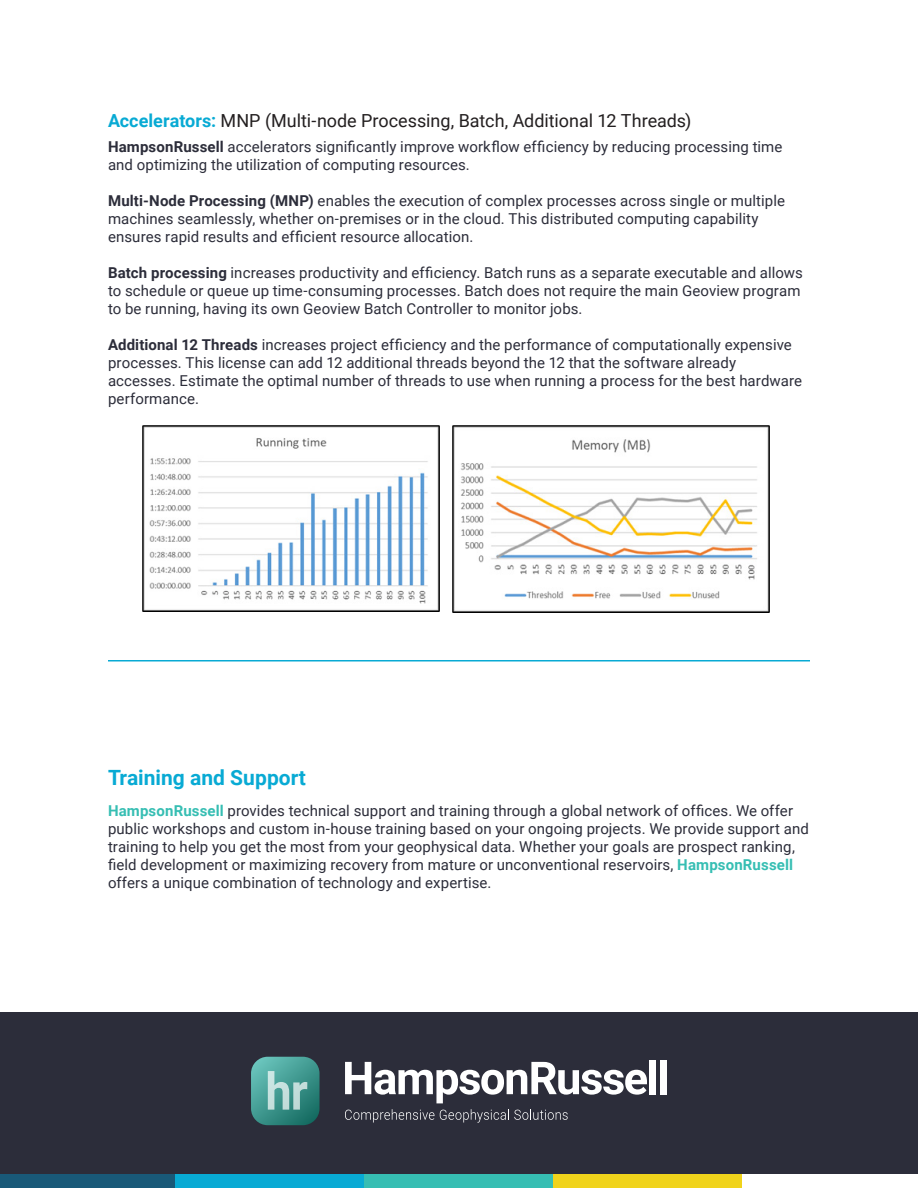
<style>
.page{position:relative;width:918px;height:1188px;background:#fff}
.page>*{position:absolute;margin:0;border:0;box-sizing:border-box;transform-origin:0 0}
.t1{font:700 21px "Roboto";color:#08aad4}
.t2{font:18px "Roboto";letter-spacing:-.005em;color:#231f20}
.t3{font:15px/18px "Roboto";letter-spacing:.005em;color:#2c2d3a}
.s1{font-weight:700;color:#08aad4}
.s2{font-weight:700}
.s3{font-weight:700;color:#36beb3}
</style>
<div class="page">
<div style="left:0;top:1174px;width:176px;height:14px;background:#195978"></div>
<div style="left:176px;top:1174px;width:188px;height:14px;background:#08aad4"></div>
<div style="left:364px;top:1174px;width:190px;height:14px;background:#36beb3"></div>
<div style="left:554px;top:1174px;width:188px;height:14px;background:#f0d31b"></div>
<div style="left:0;top:1012px;width:918px;height:162px;background:#2c2d3a"></div>
<svg style="left:345px;top:1109px;width:89px;height:14px"></svg>
<svg style="left:440px;top:1109px;width:128px;height:14px"></svg>
<svg style="left:345px;top:1062px;width:302px;height:41px"></svg>
<div style="left:650px;top:1060px;width:6px;height:34px;background:#fff"></div>
<div style="left:660px;top:1060px;width:7px;height:34px;background:#fff"></div>
<svg style="left:251px;top:1057px;width:69px;height:68px;background:#3f978e"></svg>
<svg style="left:268px;top:1071px;width:39px;height:39px;background:#7ab7b0"></svg>
<hr style="left:108px;top:660px;width:702px;height:2px;background:#08aad4">
<img style="left:142px;top:426px;width:297px;height:186px">
<img style="left:453px;top:426px;width:317px;height:186px">
<p class="t2" style="left:108px;top:108px;width:585px"><span class="s1">Accelerators:</span> MNP (Multi-node Processing, Batch, Additional 12 Threads)</p>
<p class="t3" style="left:108px;top:137px;width:676px"><span class="s2">HampsonRussell</span> accelerators significantly improve workflow efficiency by reducing processing time and optimizing the utilization of computing resources.</p>
<p class="t3" style="left:108px;top:191px;width:679px"><span class="s2">Multi-Node Processing (MNP)</span> enables the execution of complex processes across single or multiple machines seamlessly, whether on-premises or in the cloud. This distributed computing capability ensures rapid results and efficient resource allocation.</p>
<p class="t3" style="left:108px;top:263px;width:696px"><span class="s2">Batch processing</span> increases productivity and efficiency. Batch runs as a separate executable and allows to schedule or queue up time-consuming processes. Batch does not require the main Geoview program to be running, having its own Geoview Batch Controller to monitor jobs.</p>
<p class="t3" style="left:108px;top:335px;width:696px"><span class="s2">Additional 12 Threads</span> increases project efficiency and the performance of computationally expensive processes. This license can add 12 additional threads beyond the 12 that the software already accesses. Estimate the optimal number of threads to use when running a process for the best hardware performance.</p>
<h1 class="t1" style="left:108px;top:763px;width:200px">Training and Support</h1>
<p class="t3" style="left:108px;top:801px;width:702px"><span class="s3">HampsonRussell</span> provides technical support and training through a global network of offices. We offer public workshops and custom in-house training based on your ongoing projects. We provide support and training to help you get the most from your geophysical data. Whether your goals are prospect ranking, field development or maximizing recovery from mature or unconventional reservoirs, <span class="s3">HampsonRussell </span>offers a unique combination of technology and expertise.</p>
</div>
